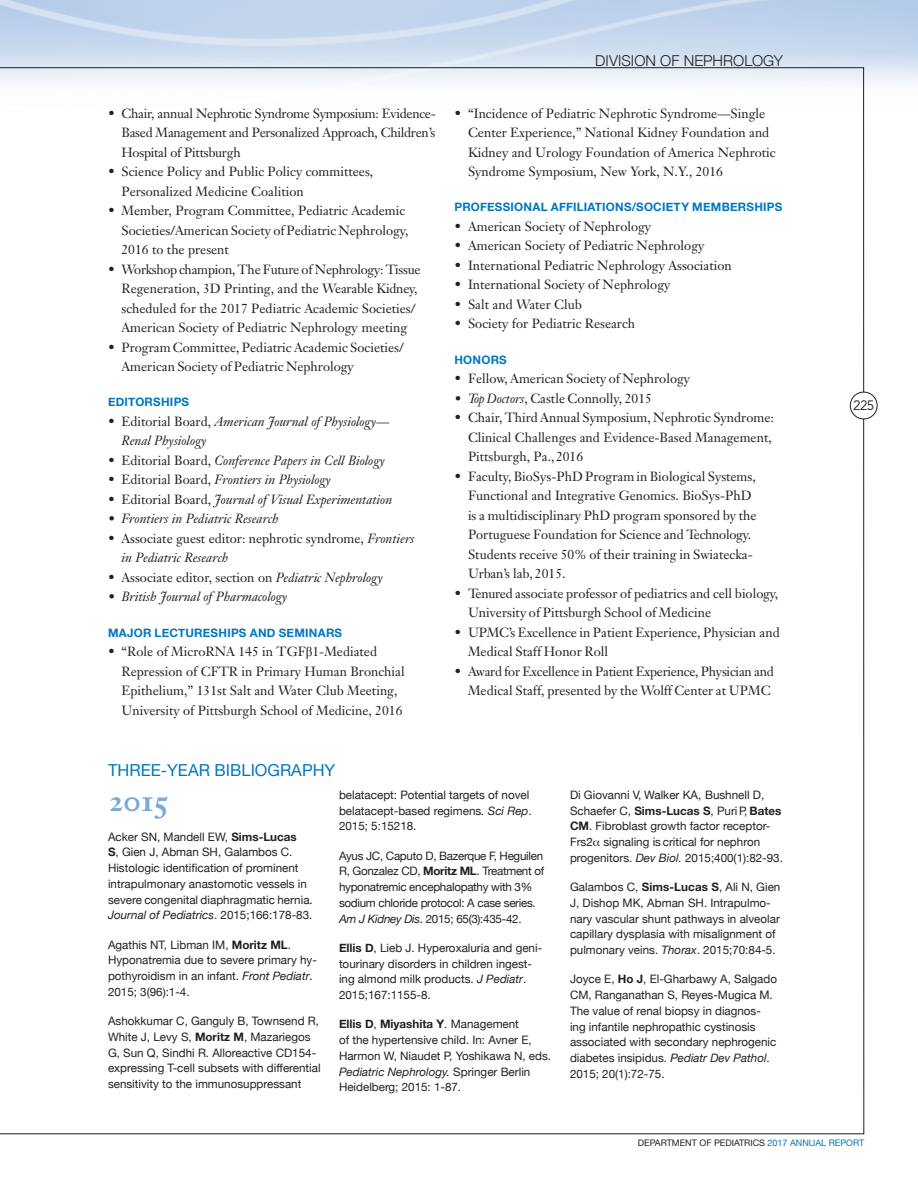
<style>
.page{position:relative;width:918px;height:1188px;background:#fff}
.page>*{position:absolute;margin:0;border:0;box-sizing:border-box;transform-origin:0 0}
.t1{font:30px "Janson Text Bold Os F";color:#7ba9d9}
.t2{font:16.5px "Helvetica Neue";color:#0077bd}
.t3{font:300 15px "Helvetica Neue";letter-spacing:.005em;color:#231f20}
.t4{font:13.5px "Avenir";color:#231f20}
.t5{font:13.2px/19.5px "Janson Text";color:#231f20}
.t6{font:italic 13.2px/19.5px "Janson Text";color:#231f20}
.t7{font:13.2px/19.5px "Janson Text";letter-spacing:-.02em;color:#231f20;text-align:right}
.t8{font:11.7px/15.8px "Helvetica Neue";color:#231f20}
.t9{font:11.7px/15.8px "Helvetica Neue";letter-spacing:-.025em;color:#231f20}
.t10{font:700 11.7px "Helvetica Neue";letter-spacing:.02em;color:#0077bd}
.t11{font:9px "Helvetica Neue";color:#231f20}
.s1{font-style:normal}
.s2{font-style:italic}
.s3{font-family:"Times New Roman"}
.s4{font-weight:700}
.s5{color:#0077bd}
</style>
<div class="page">
<img style="left:0;top:0;width:918px;height:113px">
<div style="left:850px;top:392px;width:27px;height:27px;border:1px solid #231f20;border-radius:50%"></div>
<p class="t5" style="left:122px;top:103px;width:316px;text-align:justify;text-indent:-14px">• Chair, annual Nephrotic Syndrome Symposium: Evidence-Based Management and Personalized Approach, Children’s Hospital of Pittsburgh</p>
<p class="t5" style="left:122px;top:162px;width:253px;text-indent:-14px">• Science Policy and Public Policy committees,<br>Personalized Medicine Coalition</p>
<p class="t5" style="left:122px;top:201px;width:289px;text-indent:-14px">• Member, Program Committee, Pediatric Academic<br>Societies/American Society of Pediatric Nephrology,<br>2016 to the present</p>
<p class="t5" style="left:122px;top:259px;width:301px;text-indent:-14px">• Workshop champion, The Future of Nephrology: Tissue Regeneration, 3D Printing, and the Wearable Kidney, scheduled for the 2017 Pediatric Academic Societies/ American Society of Pediatric Nephrology meeting</p>
<p class="t5" style="left:122px;top:337px;width:284px;text-indent:-14px">• Program Committee, Pediatric Academic Societies/<br>American Society of Pediatric Nephrology</p>
<p class="t10" style="left:108px;top:395px;width:83px">EDITORSHIPS</p>
<p class="t6" style="left:122px;top:412px;width:269px;text-indent:-14px"><span class="s1">• Editorial Board,</span> American Journal of Physiology—<br>Renal Physiology</p>
<p class="t6" style="left:108px;top:451px;width:278px"><span class="s1">• Editorial Board,</span> Conference Papers in Cell Biology</p>
<p class="t6" style="left:108px;top:470px;width:224px"><span class="s1">• Editorial Board,</span> Frontiers in Physiology</p>
<p class="t6" style="left:108px;top:490px;width:286px"><span class="s1">• Editorial Board,</span> Journal of Visual Experimentation</p>
<p class="t6" style="left:108px;top:509px;width:172px">• Frontiers in Pediatric Research</p>
<p class="t5" style="left:122px;top:528px;width:294px;text-indent:-14px">• Associate guest editor: nephrotic syndrome, <span class="s2">Frontiers in Pediatric Research</span></p>
<p class="t5" style="left:108px;top:567px;width:276px">• Associate editor, section on <span class="s2">Pediatric Nephrology</span></p>
<p class="t6" style="left:108px;top:587px;width:181px">• British Journal of Pharmacology</p>
<p class="t10" style="left:108px;top:625px;width:236px">MAJOR LECTURESHIPS AND SEMINARS</p>
<p class="t5" style="left:122px;top:642px;width:285px;text-indent:-14px">• “Role of MicroRNA 145 in TGF<span class="s3">β</span>1-Mediated Repression of CFTR in Primary Human Bronchial Epithelium,” 131st Salt and Water Club Meeting, University of Pittsburgh School of Medicine, 2016</p>
<p class="t2" style="left:108px;top:760px;width:229px">THREE-YEAR BIBLIOGRAPHY</p>
<p class="t3" style="left:595px;top:52px;width:189px">DIVISION OF NEPHROLOGY</p>
<p class="t5" style="left:468px;top:103px;width:309px;text-indent:-14px">• “Incidence of Pediatric Nephrotic Syndrome—Single Center Experience,” National Kidney Foundation and Kidney and Urology Foundation of America Nephrotic Syndrome Symposium, New York, N.Y., 2016</p>
<p class="t10" style="left:454px;top:200px;width:329px">PROFESSIONAL AFFILIATIONS/SOCIETY MEMBERSHIPS</p>
<p class="t5" style="left:454px;top:216px;width:198px">• American Society of Nephrology</p>
<p class="t5" style="left:454px;top:236px;width:251px">• American Society of Pediatric Nephrology</p>
<p class="t5" style="left:454px;top:255px;width:279px">• International Pediatric Nephrology Association</p>
<p class="t5" style="left:454px;top:275px;width:217px">• International Society of Nephrology</p>
<p class="t5" style="left:454px;top:294px;width:129px">• Salt and Water Club</p>
<p class="t5" style="left:454px;top:314px;width:182px">• Society for Pediatric Research</p>
<p class="t10" style="left:454px;top:352px;width:54px">HONORS</p>
<p class="t5" style="left:454px;top:369px;width:237px">• Fellow, American Society of Nephrology</p>
<p class="t5" style="left:454px;top:388px;width:199px"><span class="s2">• Top Doctors</span>, Castle Connolly, 2015</p>
<p class="t5" style="left:468px;top:408px;width:307px;text-indent:-14px">• Chair, Third Annual Symposium, Nephrotic Syndrome:<br>Clinical Challenges and Evidence-Based Management,<br>Pittsburgh, Pa., 2016</p>
<p class="t5" style="left:468px;top:466px;width:290px;text-indent:-14px">• Faculty, BioSys-PhD Program in Biological Systems, Functional and Integrative Genomics. BioSys-PhD is a multidisciplinary PhD program sponsored by the Portuguese Foundation for Science and Technology.<br>Students receive 50% of their training in Swiatecka-Urban’s lab, 2015.</p>
<p class="t5" style="left:468px;top:583px;width:312px;text-indent:-14px">• Tenured associate professor of pediatrics and cell biology,<br>University of Pittsburgh School of Medicine</p>
<p class="t5" style="left:468px;top:622px;width:313px;text-indent:-14px">• UPMC’s Excellence in Patient Experience, Physician and<br>Medical Staff Honor Roll</p>
<p class="t7" style="left:454px;top:661px;width:321px">• Award for Excellence in Patient Experience, Physician and<br>Medical Staff, presented by the Wolff Center at UPMC</p>
<h1 class="t1" style="left:108px;top:782px;width:63px">2015</h1>
<p class="t8" style="left:108px;top:828px;width:206px">Acker SN, Mandell EW, <span class="s4">Sims-Lucas<br>S</span>, Gien J, Abman SH, Galambos C.<br>Histologic identification of prominent intrapulmonary anastomotic vessels in severe congenital diaphragmatic hernia.<br><span class="s2">Journal of Pediatrics</span>. 2015;166:178-83.</p>
<p class="t8" style="left:108px;top:936px;width:210px">Agathis NT, Libman IM, <span class="s4">Moritz ML</span>.<br>Hyponatremia due to severe primary hy&shy;pothyroidism in an infant. <span class="s2">Front Pediatr</span>.<br>2015; 3(96):1-4.</p>
<p class="t8" style="left:108px;top:1013px;width:214px">Ashokkumar C, Ganguly B, Townsend R, White J, Levy S, <span class="s4">Moritz M</span>, Mazariegos G, Sun Q, Sindhi R. Alloreactive CD154- expressing T-cell subsets with differential sensitivity to the immunosuppressant</p>
<p class="t8" style="left:339px;top:787px;width:194px">belatacept: Potential targets of novel belatacept-based regimens<span class="s2">. Sci Rep</span>.<br>2015; 5:15218.</p>
<p class="t9" style="left:339px;top:847px;width:207px">Ayus JC, Caputo D, Bazerque F, Heguilen R, Gonzalez CD, <span class="s4">Moritz ML</span>. Treatment of hyponatremic encephalopathy with 3% sodium chloride protocol: A case series.<br><span class="s2">Am J Kidney Dis</span>. 2015; 65(3):435-42.</p>
<p class="t8" style="left:339px;top:940px;width:205px"><span class="s4">Ellis D</span>, Lieb J. Hyperoxaluria and geni&shy;tourinary disorders in children ingest&shy;ing almond milk products. <span class="s2">J Pediatr</span>.<br>2015;167:1155-8.</p>
<p class="t8" style="left:339px;top:1016px;width:214px"><span class="s4">Ellis D</span>, <span class="s4">Miyashita Y</span>. Management<br>of the hypertensive child. In: Avner E, Harmon W, Niaudet P, Yoshikawa N, eds.<br><span class="s2">Pediatric Nephrology.</span> Springer Berlin Heidelberg; 2015: 1-87.</p>
<p class="t8" style="left:570px;top:787px;width:214px">Di Giovanni V, Walker KA, Bushnell D, Schaefer C, <span class="s4">Sims-Lucas S</span>, Puri P, <span class="s4">Bates CM</span>. Fibroblast growth factor receptor-Frs2 signaling is critical for nephron progenitors. <span class="s2">Dev Biol.</span> 2015;400(1):82-93.</p>
<p class="t8" style="left:570px;top:879px;width:212px">Galambos C, <span class="s4">Sims-Lucas S</span>, Ali N, Gien J, Dishop MK, Abman SH. Intrapulmo&shy;nary vascular shunt pathways in alveolar capillary dysplasia with misalignment of pulmonary veins. <span class="s2">Thorax</span>. 2015;70:84-5.</p>
<p class="t8" style="left:570px;top:971px;width:209px">Joyce E, <span class="s4">Ho J</span>, El-Gharbawy A, Salgado CM, Ranganathan S, Reyes-Mugica M.<br>The value of renal biopsy in diagnos&shy;ing infantile nephropathic cystinosis associated with secondary nephrogenic diabetes insipidus. <span class="s2">Pediatr Dev Pathol</span>.<br>2015; 20(1):72-75.</p>
<p class="t4" style="left:853px;top:397px;width:22px">225</p>
<p class="t11" style="left:638px;top:1137px;width:228px">DEPARTMENT OF PEDIATRICS <span class="s5">2017 ANNUAL REPORT</span></p>
</div>
